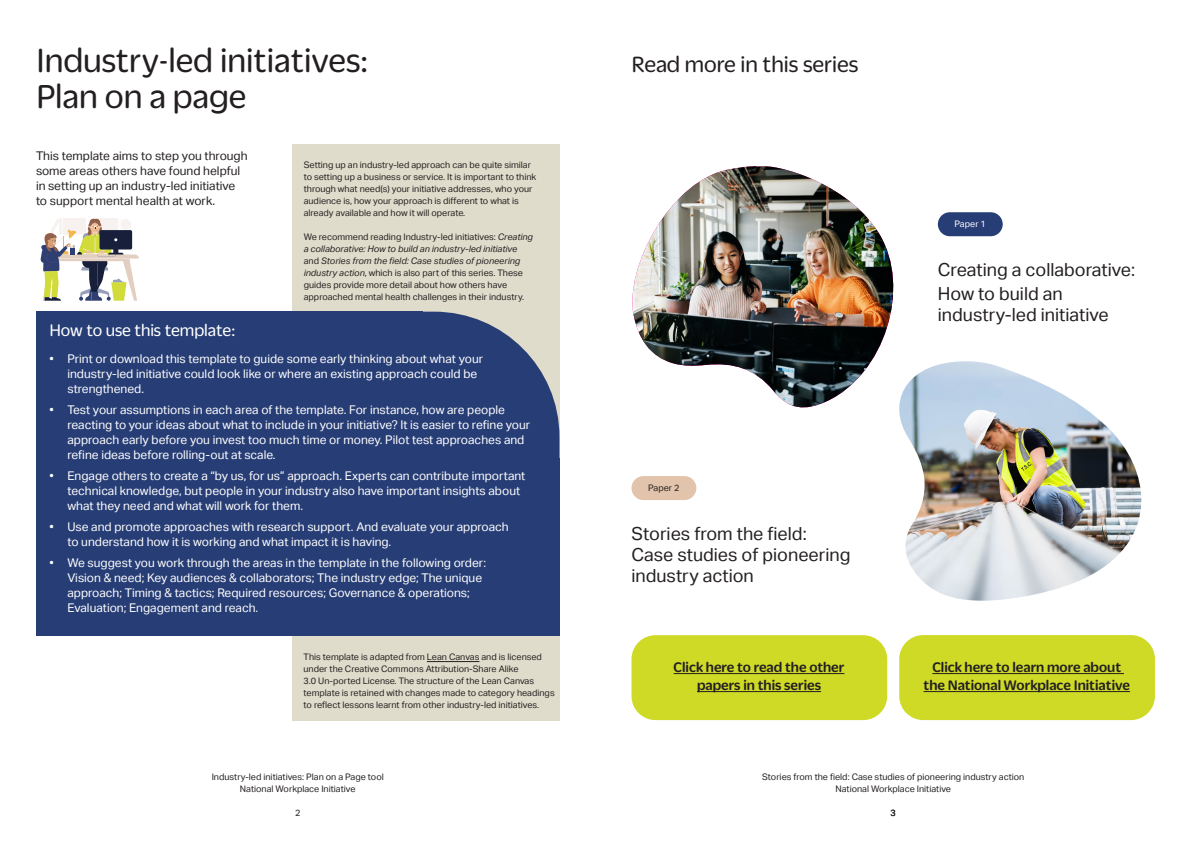
<style>
.page{position:relative;width:1191px;height:842px;background:#fff}
.page>*{position:absolute;margin:0;border:0;box-sizing:border-box;transform-origin:0 0}
._1_-_headings{font:36px/36px "Duplicate Soft";color:#231f20}
._1_-_headings-2{font:24px "Duplicate Soft";color:#231f20}
._2_-_large_body_and{font:18px/21px "Aktiv Grotesk";color:#231f20}
._2_-_large_body_and-2{font:18px "Duplicate Soft";letter-spacing:-.005em;color:#fff}
._2_-_large_body_and-3{font:500 15px/18px "Duplicate Soft";color:#231f20;text-align:center}
.t1{font:12px/15px "Aktiv Grotesk";color:#fff}
._2_-_large_body_bull{font:12px/15px "Aktiv Grotesk";color:#231f20}
._3_-_body_copy{font:9px/12px "Aktiv Grotesk";color:#231f20}
._3_-_body_copy-2{font:9px "Aktiv Grotesk";color:#fff}
.s1{font-style:italic}
</style>
<div class="page">
<div style="left:36px;top:312px;width:160px;height:324px;background:#273d75"></div>
<div style="left:292px;top:144px;width:267px;height:576px;background:#e0dccb"></div>
<svg style="left:423px;top:312px;width:136px;height:146px;fill:#273d75"></svg>
<div style="left:154px;top:312px;width:269px;height:324px;background:#273d75"></div>
<div style="left:291px;top:458px;width:268px;height:178px;background:#273d75"></div>
<hr style="left:427px;top:661px;width:52px;height:1px;background:#231f20">
<svg style="left:40px;top:218px;width:99px;height:83px"></svg>
<div style="left:938px;top:212px;width:64px;height:24px;background:#273d75;border-radius:12px"></div>
<div style="left:631px;top:476px;width:65px;height:24px;background:#e2c3ab;border-radius:12px"></div>
<img style="left:899px;top:361px;width:243px;height:240px">
<svg style="left:799px;top:361px;width:113px;height:50px"></svg>
<img style="left:632px;top:166px;width:262px;height:241px">
<div style="left:899px;top:635px;width:256px;height:85px;background:#cfda27;border-radius:24px"></div>
<hr style="left:932px;top:673px;width:192px;height:1px;background:#231f20">
<hr style="left:923px;top:691px;width:207px;height:1px;background:#231f20">
<div style="left:631px;top:635px;width:256px;height:85px;background:#cfda27;border-radius:24px"></div>
<hr style="left:673px;top:673px;width:171px;height:1px;background:#231f20">
<hr style="left:697px;top:691px;width:124px;height:1px;background:#231f20">
<p class="_1_-_headings" style="left:36px;top:39px;width:333px">Industry-led initiatives:<br>Plan on a page</p>
<p class="_2_-_large_body_bull" style="left:36px;top:148px;width:213px">This template aims to step you through some areas others have found helpful in setting up an industry-led initiative to support mental health at work.</p>
<p class="_3_-_body_copy" style="left:304px;top:159px;width:234px">Setting up an industry-led approach can be quite similar to setting up a business or service. It is important to think through what need(s) your initiative addresses, who your audience is, how your approach is different to what is already available and how it will operate.</p>
<p class="_3_-_body_copy" style="left:304px;top:231px;width:231px">We recommend reading Industry-led initiatives: <span class="s1">Creating a collaborative: How to build an industry-led initiative </span>and <span class="s1">Stories from the field: Case studies of pioneering industry action</span>, which is also part of this series. These guides provide more detail about how others have approached mental health challenges in their industry.</p>
<p class="_2_-_large_body_and-2" style="left:49px;top:318px;width:187px">How to use this template:</p>
<p class="t1" style="left:67px;top:351px;width:417px;text-indent:-18px">• Print or download this template to guide some early thinking about what your industry-led initiative could look like or where an existing approach could be strengthened.</p>
<p class="t1" style="left:67px;top:402px;width:464px;text-indent:-18px">• Test your assumptions in each area of the template. For instance, how are people reacting to your ideas about what to include in your initiative? It is easier to refine your approach early before you invest too much time or money. Pilot test approaches and refine ideas before rolling-out at scale.</p>
<p class="t1" style="left:67px;top:468px;width:459px;text-indent:-18px">• Engage others to create a “by us, for us” approach. Experts can contribute important technical knowledge, but people in your industry also have important insights about what they need and what will work for them.</p>
<p class="t1" style="left:67px;top:519px;width:443px;text-indent:-18px">• Use and promote approaches with research support. And evaluate your approach to understand how it is working and what impact it is having.</p>
<p class="t1" style="left:67px;top:555px;width:420px;text-indent:-18px">• We suggest you work through the areas in the template in the following order:<br>Vision &amp; need; Key audiences &amp; collaborators; The industry edge; The unique approach; Timing &amp; tactics; Required resources; Governance &amp; operations; Evaluation; Engagement and reach.</p>
<p class="_3_-_body_copy" style="left:303px;top:651px;width:253px">This template is adapted from Lean Canvas and is licensed under the Creative Commons Attribution-Share Alike<br>3.0 Un-ported License. The structure of the Lean Canvas template is retained with changes made to category headings to reflect lessons learnt from other industry-led initiatives.</p>
<p class="_3_-_body_copy" style="left:212px;top:771px;width:173px;text-align:center">Industry-led initiatives: Plan on a Page tool<br>National Workplace Initiative</p>
<p class="_3_-_body_copy" style="left:295px;top:807px;width:7px">2</p>
<p class="_1_-_headings-2" style="left:631px;top:48px;width:228px">Read more in this series</p>
<p class="_3_-_body_copy" style="left:648px;top:482px;width:33px">Paper 2</p>
<p class="_2_-_large_body_and" style="left:631px;top:523px;width:220px">Stories from the field:<br>Case studies of pioneering industry action</p>
<p class="_2_-_large_body_and-3" style="left:673px;top:657px;width:172px">Click here to read the other papers in this series</p>
<p class="_3_-_body_copy-2" style="left:954px;top:219px;width:33px">Paper 1</p>
<p class="_2_-_large_body_and" style="left:938px;top:259px;width:199px">Creating a collaborative:</p>
<p class="_2_-_large_body_and" style="left:938px;top:283px;width:172px">How to build an industry-led initiative</p>
<p class="_2_-_large_body_and-3" style="left:923px;top:657px;width:208px">Click here to learn more about the National Workplace Initiative</p>
<p class="_3_-_body_copy" style="left:762px;top:771px;width:264px;text-align:center">Stories from the field: Case studies of pioneering industry action<br>National Workplace Initiative</p>
<p class="_3_-_body_copy" style="left:890px;top:807px;width:7px">3</p>
</div>
